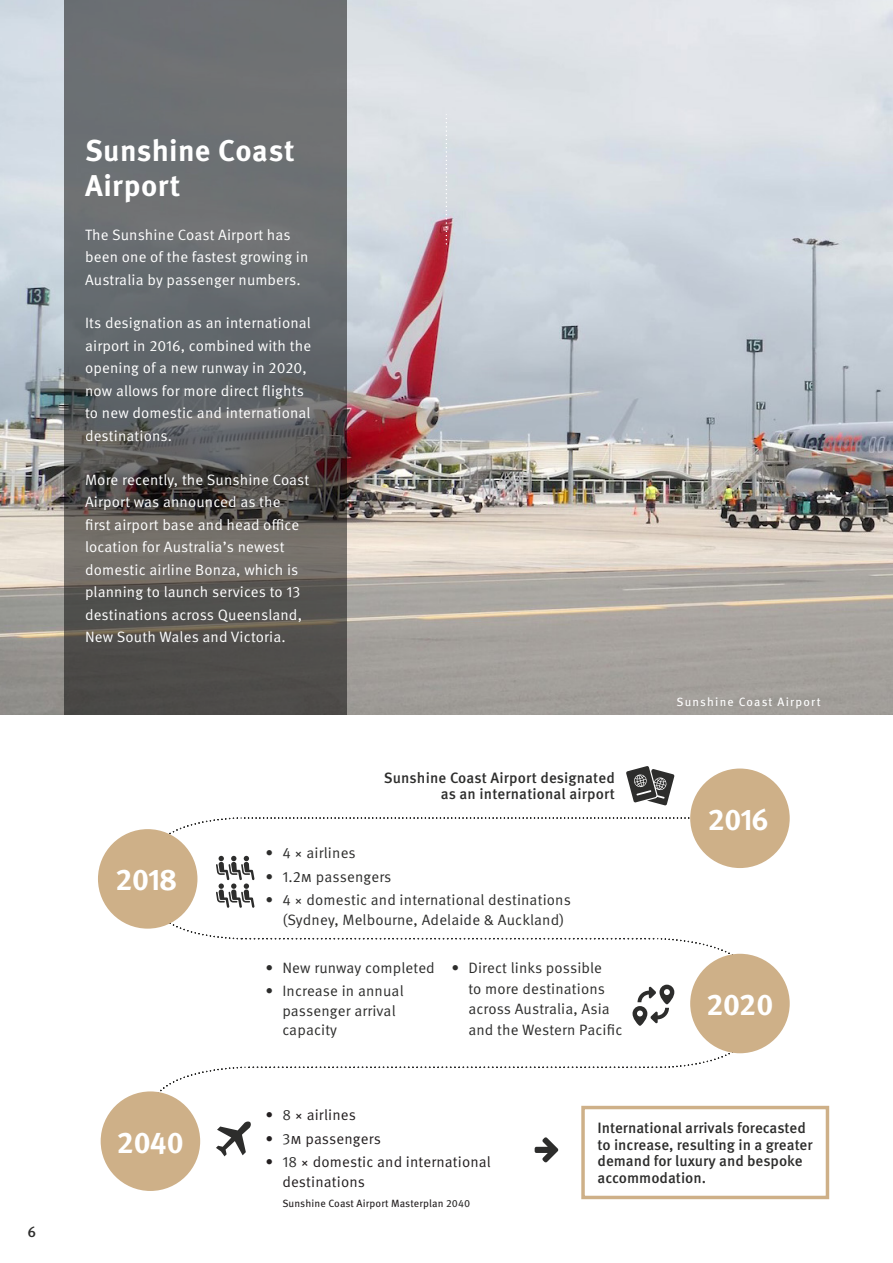
<style>
.page{position:relative;width:893px;height:1263px;background:#fff}
.page>*{position:absolute;margin:0;border:0;box-sizing:border-box;transform-origin:0 0}
.Heading_2{font:700 30px/34.5px "Meta Pro";letter-spacing:.01em;color:#fff}
.Body{font:700 30px "Meta Pro";letter-spacing:-.02em;color:#fff}
.Body-2{font:15px/22.5px "Meta Pro Norm";letter-spacing:.01em;color:#fff}
.Bulleted_List{font:15px/19.5px "Meta Pro Norm";letter-spacing:.01em;color:#2d2d2c}
.t1{font:500 15px/16.5px "Meta Pro";color:#2d2d2c;text-align:right}
.Bulleted_List-2{font:15px/19.5px "Meta Pro Norm";letter-spacing:.01em;color:#231f20}
.t2{font:12px "Meta Pro";letter-spacing:.1em;color:#fff}
.Bulleted_List-3{font:10.5px "Meta Pro";letter-spacing:.01em;color:#231f20}
.s1{color:#2d2d2c}
</style>
<div class="page">
<svg style="left:154px;top:817px;width:546px;height:31px"></svg>
<svg style="left:160px;top:1037px;width:589px;height:55px"></svg>
<div style="left:690px;top:768px;width:100px;height:100px;background:#ceb088;border-radius:50%"></div>
<div style="left:98px;top:829px;width:99px;height:100px;background:#ceb088;border-radius:50%"></div>
<div style="left:690px;top:954px;width:100px;height:99px;background:#ceb088;border-radius:50%"></div>
<div style="left:101px;top:1091px;width:99px;height:100px;background:#ceb088;border-radius:50%"></div>
<svg style="left:626px;top:766px;width:48px;height:39px"></svg>
<svg style="left:632px;top:985px;width:42px;height:41px"></svg>
<svg style="left:535px;top:1137px;width:23px;height:25px"></svg>
<svg style="left:216px;top:1121px;width:35px;height:35px"></svg>
<svg style="left:154px;top:856px;width:595px;height:114px"></svg>
<img style="left:0;top:0;width:893px;height:714px">
<svg style="left:64px;top:0;width:283px;height:714px;background:#626363"></svg>
<div style="left:581px;top:1106px;width:248px;height:93px;border:3px solid #ceb088"></div>
<hr style="left:892px;top:64px;width:1px;height:50px;background:#ceb088">
<svg style="left:446px;top:114px;width:1px;height:132px"></svg>
<p class="t1" style="left:27px;top:1222px;width:10px">6</p>
<h2 class="Heading_2" style="left:85px;top:132px;width:211px">Sunshine Coast<br>Airport</h2>
<p class="Body-2" style="left:85px;top:222px;width:225px">The Sunshine Coast Airport has been one of the fastest growing in<br>Australia by passenger numbers.</p>
<p class="Body-2" style="left:85px;top:311px;width:228px">Its designation as an international airport in 2016, combined with the opening of a new runway in 2020, now allows for more direct flights to new domestic and international destinations.</p>
<p class="Body-2" style="left:85px;top:467px;width:226px">More recently, the Sunshine Coast<br>Airport was announced as the first airport base and head office location for Australia’s newest domestic airline Bonza, which is planning to launch services to 13 destinations across Queensland,<br>New South Wales and Victoria.</p>
<p class="t1" style="left:384px;top:768px;width:232px">Sunshine Coast Airport designated as an international airport</p>
<p class="Body" style="left:115px;top:856px;width:63px">2018</p>
<p class="Bulleted_List" style="left:265px;top:842px;width:92px">• 4 × airlines</p>
<p class="Bulleted_List" style="left:265px;top:866px;width:128px">• 1.2m passengers</p>
<p class="Bulleted_List" style="left:282px;top:889px;width:290px;text-indent:-17px">• 4 × domestic and international destinations (Sydney, Melbourne, Adelaide &amp; Auckland)</p>
<p class="Bulleted_List" style="left:265px;top:957px;width:171px">• New runway completed</p>
<p class="Bulleted_List" style="left:282px;top:980px;width:123px;text-indent:-17px">• Increase in annual passenger arrival capacity</p>
<p class="Bulleted_List" style="left:468px;top:956px;width:156px;line-height:20.9px;text-indent:-17px">• Direct links possible<br>to more destinations across Australia, Asia and the Western Pacific</p>
<p class="t2" style="left:676px;top:692px;width:146px">Sunshine Coast Airport</p>
<p class="Body" style="left:708px;top:796px;width:63px">2016</p>
<p class="Body" style="left:706px;top:981px;width:69px">2020</p>
<p class="Body" style="left:117px;top:1118px;width:68px">2040</p>
<p class="Bulleted_List-2" style="left:265px;top:1104px;width:92px">• <span class="s1">8</span> × airlines</p>
<p class="Bulleted_List-2" style="left:265px;top:1128px;width:117px">• <span class="s1">3</span>m passengers</p>
<p class="Bulleted_List-2" style="left:282px;top:1151px;width:210px;text-indent:-17px">• <span class="s1">18</span> × domestic and international destinations</p>
<p class="Bulleted_List-3" style="left:282px;top:1195px;width:189px">Sunshine Coast Airport Masterplan <span class="s1">2040</span></p>
<p class="t1" style="left:597px;top:1119px;width:217px;text-align:left">International arrivals forecasted to increase, resulting in a greater demand for luxury and bespoke accommodation.</p>
</div>
